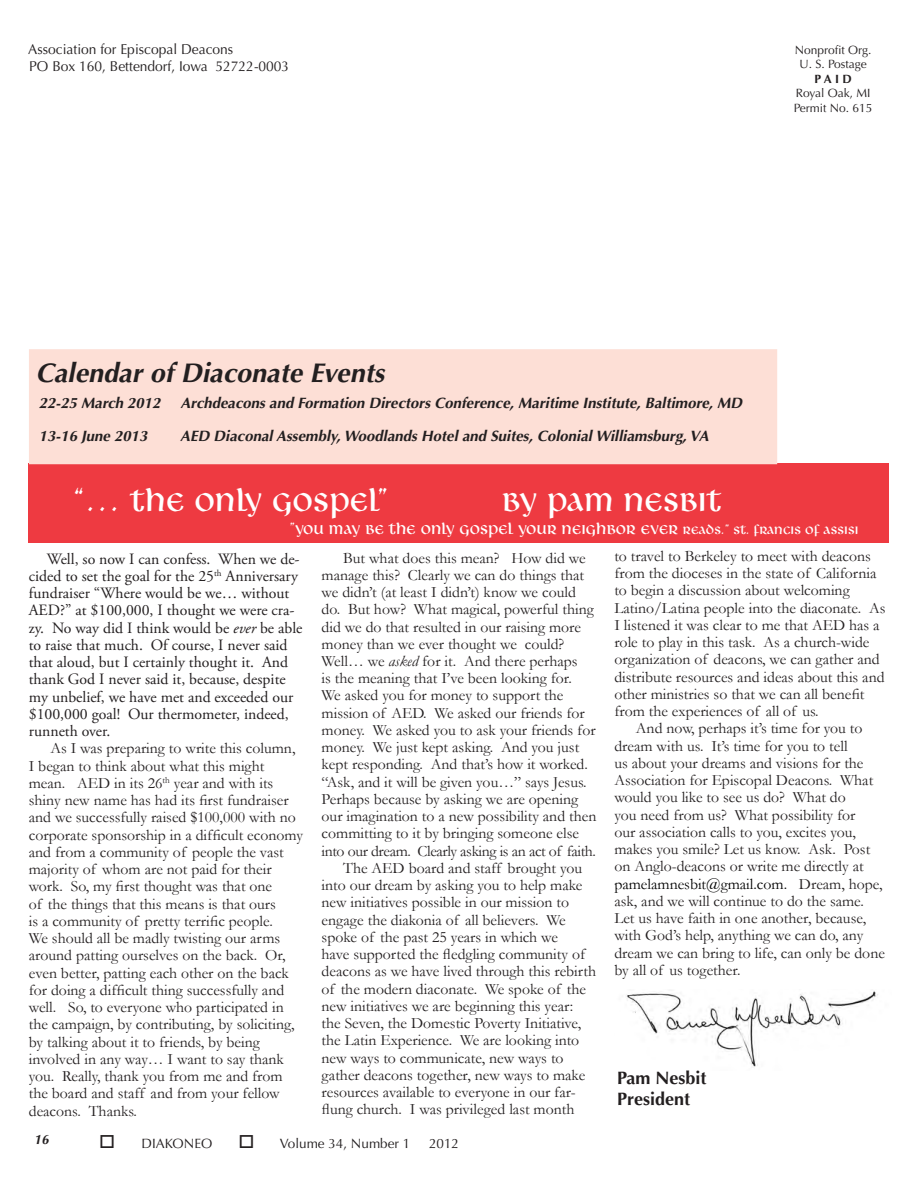
<style>
.page{position:relative;width:918px;height:1188px;background:#fff}
.page>*{position:absolute;margin:0;border:0;box-sizing:border-box;transform-origin:0 0}
.t1{font:36px "Libra BT";color:#fff}
.t2{font:italic 700 27px "Optima";color:#231f20}
.t3{font:18px "Libra BT";color:#fff}
.t4{font:700 18px "Optima";color:#231f20}
.t5{font:15.75px/17.2px "Garamond";color:#231f20}
.Body_Text{font:15.75px/17.2px "Adobe Garamond Pro";color:#231f20}
.Jump_Line{font:italic 700 15px "Optima";color:#231f20}
.t6{font:14.25px "Optima";color:#231f20}
.t7{font:13.5px "Optima";color:#231f20}
.t8{font:italic 700 13.5px "Optima";color:#231f20;scale:.95 1}
.t9{font:12px "Optima";color:#231f20}
.t10{font:700 12px "Optima";color:#231f20}
.s1{font-size:15px}
.s2{font-style:italic}
.s3{color:#000}
</style>
<div class="page">
<div style="left:29px;top:464px;width:860px;height:79px;background:#ee3a41"></div>
<div style="left:30px;top:350px;width:746px;height:114px;background:#fddfd6"></div>
<div style="left:29px;top:349px;width:748px;height:115px;border:2px solid #fddfd6"></div>
<img style="left:626px;top:991px;width:252px;height:76px">
<p class="t6" style="left:28px;top:41px;width:207px">Association for Episcopal Deacons</p>
<p class="t6" style="left:29px;top:58px;width:262px">PO Box 160, Bettendorf, Iowa 52722-0003</p>
<p class="t9" style="left:795px;top:43px;width:78px">Nonprofit Org.</p>
<p class="t9" style="left:799px;top:57px;width:69px">U. S. Postage</p>
<p class="t10" style="left:815px;top:72px;width:39px">P A I D</p>
<p class="t9" style="left:796px;top:86px;width:76px">Royal Oak, MI</p>
<p class="t9" style="left:794px;top:101px;width:80px">Permit No. 615</p>
<p class="t2" style="left:36px;top:358px;width:350px">Calendar of Diaconate Events</p>
<p class="Jump_Line" style="left:39px;top:394px;width:123px">22-25 March 2012</p>
<p class="Jump_Line" style="left:181px;top:394px;width:563px">Archdeacons and Formation Directors Conference, Maritime Institute, Baltimore, MD</p>
<p class="Jump_Line" style="left:39px;top:427px;width:110px">13-16 June 2013</p>
<p class="Jump_Line" style="left:180px;top:427px;width:530px">AED Diaconal Assembly, Woodlands Hotel and Suites, Colonial Williamsburg, VA</p>
<p class="t1" style="left:73px;top:483px;width:317px">“… the only Gospel”</p>
<p class="t1" style="left:502px;top:483px;width:221px">By Pam Nesbit</p>
<p class="t3" style="left:289px;top:520px;width:571px">”You may be the only gospel your neighbor ever <span class="s1">reads.” St. Francis of Assisi</span></p>
<p class="Body_Text" style="left:29px;top:551px;width:275px;text-indent:18px">Well, so now I can confess. When we de&shy;cided to set the goal for the 25<sup>th</sup> Anniversary fundraiser “Where would be we… without AED?” at $100,000, I thought we were cra&shy;zy. No way did I think would be <span class="s2">ever</span> be able to raise that much. Of course, I never said that aloud, but I certainly thought it. And thank God I never said it, because, despite my unbelief, we have met and exceeded our $100,000 goal! Our thermometer, indeed, runneth over.</p>
<p class="t5" style="left:29px;top:739px;width:276px;text-indent:22px">As I was preparing to write this column, I began to think about what this might mean. AED in its 26<sup>th</sup> year and with its shiny new name has had its first fundraiser and we successfully raised $100,000 with no corporate sponsorship in a difficult economy and from a community of people the vast majority of whom are not paid for their work. So, my first thought was that one<br>of the things that this means is that ours<br>is a community of pretty terrific people.<br>We should all be madly twisting our arms around patting ourselves on the back. Or, even better, patting each other on the back for doing a difficult thing successfully and well. So, to everyone who participated in the campaign, by contributing, by soliciting, by talking about it to friends, by being involved in any way… I want to say thank you. Really, thank you from me and from the board and staff and from your fellow deacons. Thanks.</p>
<p class="t5" style="left:322px;top:549px;width:276px;text-indent:22px">But what does this mean? How did we manage this? Clearly we can do things that we didn’t (at least I didn’t) know we could do. But how? What magical, powerful thing did we do that resulted in our raising more money than we ever thought we could?<br>Well… we <span class="s2">asked</span> for it. And there perhaps<br>is the meaning that I’ve been looking for.<br>We asked you for money to support the mission of AED. We asked our friends for money. We asked you to ask your friends for money. We just kept asking. And you just kept responding. And that’s how it worked. “Ask, and it will be given you…” says Jesus.<br>Perhaps because by asking we are opening our imagination to a new possibility and then committing to it by bringing someone else into our dream. Clearly asking is an act of faith.</p>
<p class="t5" style="left:322px;top:859px;width:276px;text-indent:22px">The AED board and staff brought you into our dream by asking you to help make new initiatives possible in our mission to engage the diakonia of all believers. We spoke of the past 25 years in which we<br>have supported the fledgling community of deacons as we have lived through this rebirth of the modern diaconate. We spoke of the new initiatives we are beginning this year: the Seven, the Domestic Poverty Initiative, the Latin Experience. We are looking into new ways to communicate, new ways to gather deacons together, new ways to make resources available to everyone in our far&shy;flung church. I was privileged last month</p>
<p class="t8" style="left:34px;top:1131px;width:17px">16</p>
<p class="t7" style="left:99px;top:1135px;width:115px">□ DIAKONEO</p>
<p class="t7" style="left:239px;top:1135px;width:173px">□ Volume 34, Number 1</p>
<p class="t7" style="left:429px;top:1135px;width:32px">2012</p>
<p class="t5" style="left:614px;top:547px;width:273px">to travel to Berkeley to meet with deacons from the dioceses in the state of California to begin a discussion about welcoming Latino/Latina people into the diaconate. As I listened it was clear to me that AED has a role to play in this task. As a church-wide organization of deacons, we can gather and distribute resources and ideas about this and other ministries so that we can all benefit from the experiences of all of us.</p>
<p class="t5" style="left:614px;top:719px;width:272px;text-indent:22px">And now, perhaps it’s time for you to dream with us. It’s time for you to tell<br>us about your dreams and visions for the Association for Episcopal Deacons. What would you like to see us do? What do<br>you need from us? What possibility for<br>our association calls to you, excites you, makes you smile? Let us know. Ask. Post on Anglo-deacons or write me directly at <span class="s3">pamelamnesbit@gmail.com.</span> Dream, hope, ask, and we will continue to do the same.<br>Let us have faith in one another, because, with God’s help, anything we can do, any dream we can bring to life, can only be done by all of us together.</p>
<p class="t4" style="left:617px;top:1067px;width:91px">Pam Nesbit</p>
<p class="t4" style="left:617px;top:1088px;width:74px">President</p>
</div>
